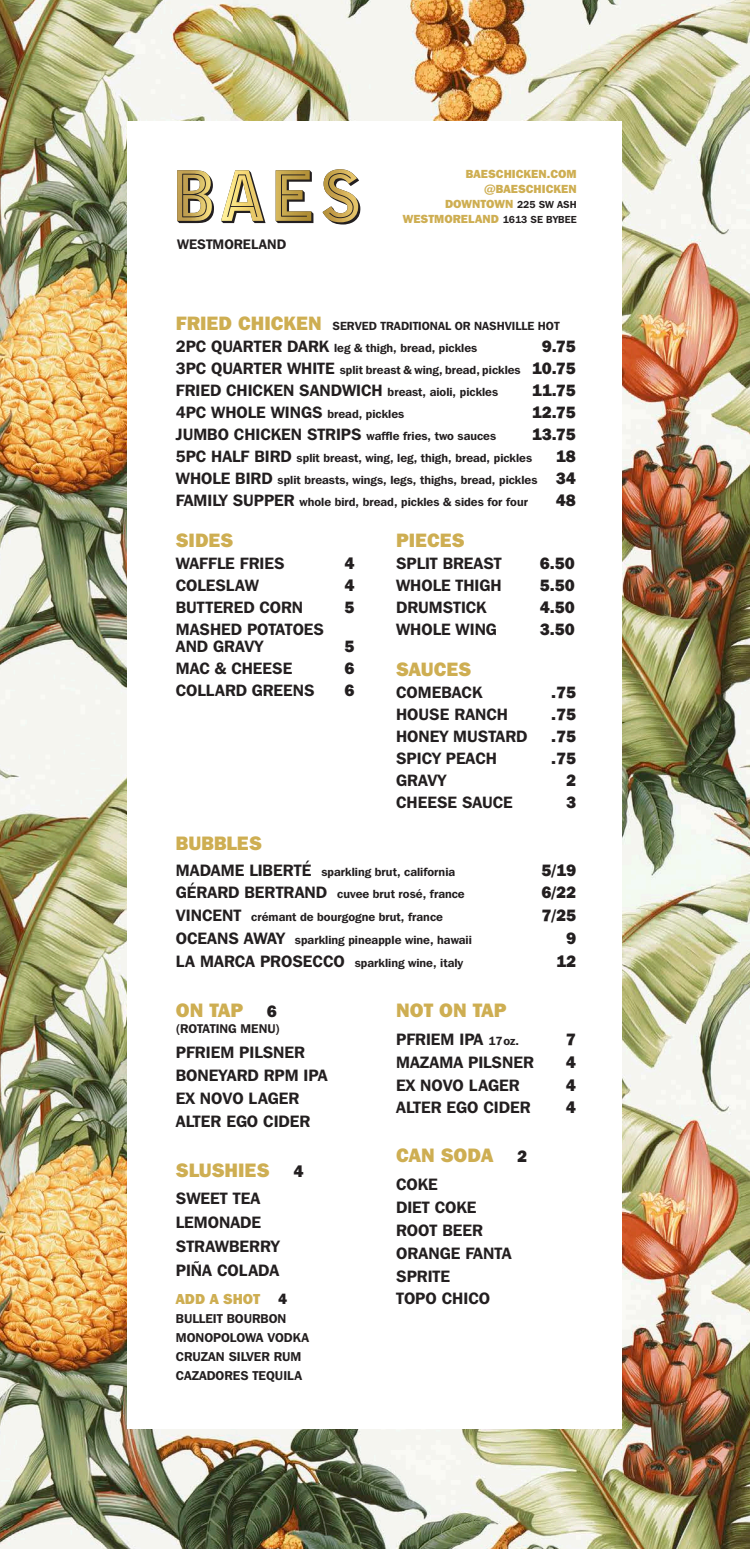
<style>
.page{position:relative;width:750px;height:1549px;background:#fff}
.page>*{position:absolute;margin:0;border:0;box-sizing:border-box;transform-origin:0 0}
.t1{font:800 19.31px "Franklin Gothic IT Cby BT";color:#ceae52}
.t2{font:800 19.25px "Franklin Gothic IT Cby BT";color:#ceae52}
.t3{font:600 16.38px/22.8px "Franklin Gothic IT Cby BT";color:#231f20}
.t4{font:800 16.38px "Franklin Gothic IT Cby BT";color:#231f20}
.t5{font:600 16.31px/17.2px "Franklin Gothic IT Cby BT";color:#231f20}
.t6{font:800 16.31px "Franklin Gothic IT Cby BT";color:#231f20}
.t7{font:800 14.38px "Franklin Gothic IT Cby BT";color:#ceae52}
.t8{font:600 13.75px "Franklin Gothic IT Cby BT";color:#231f20}
.t9{font:600 12.81px/18.9px "Franklin Gothic IT Cby BT";color:#231f20}
.t10{font:600 12.62px "Franklin Gothic IT Cby BT";color:#231f20}
.t11{font:600 11.81px "Franklin Gothic IT Cby BT";color:#231f20}
.t12{font:600 11.75px/22px "Franklin Gothic IT Cby BT";color:#231f20}
.t13{font:800 11.69px/15px "Franklin Gothic IT Cby BT";color:#ceae52;text-align:right}
.s1{font-weight:600;font-size:10.12px;color:#231f20}
.s2{font-weight:800;font-size:19.25px;color:#ceae52}
.s3{font-size:16.31px}
.s4{font-weight:800;font-size:16.31px}
.s5{font-size:11.75px}
.s6{font-size:16.38px}
.s7{font-size:16.38px;color:#231f20}
.s8{font-size:14.56px;color:#231f20}
.s9{font-size:11.81px}
</style>
<div class="page">
<img style="left:0;top:0;width:750px;height:1548px">
<div style="left:128px;top:121px;width:494px;height:1307px;background:#fff"></div>
<svg style="left:277px;top:222px;width:36px;height:1px"></svg>
<svg style="left:178px;top:222px;width:28px;height:1px"></svg>
<svg style="left:332px;top:179px;width:28px;height:45px"></svg>
<img style="left:177px;top:169px;width:181px;height:53px">
<p class="t8" style="left:177px;top:235px;width:110px">WESTMORELAND</p>
<p class="t13" style="left:403px;top:166px;width:175px">BAESCHICKEN.COM @BAESCHICKEN<br>DOWNTOWN <span class="s1">225 SW ASH<br></span>WESTMORELAND <span class="s1">1613 SE BYBEE</span></p>
<p class="t12" style="left:176px;top:314px;width:385px"><span class="s2">FRIED CHICKEN</span> SERVED TRADITIONAL OR NASHVILLE HOT<br><span class="s3">2PC QUARTER DARK</span> leg &amp; thigh, bread, pickles</p>
<h3 class="t6" style="left:541px;top:336px;width:36px">9.75</h3>
<p class="t12" style="left:176px;top:358px;width:401px"><span class="s3">3PC QUARTER WHITE</span> split breast &amp; wing, bread, pickles <span class="s4">10.75</span></p>
<h3 class="t5" style="left:176px;top:381px;width:324px">FRIED CHICKEN SANDWICH <span class="s5">breast, aioli, pickles</span></h3>
<h3 class="t6" style="left:531px;top:380px;width:46px">11.75</h3>
<h3 class="t5" style="left:176px;top:403px;width:230px">4PC WHOLE WINGS <span class="s5">bread, pickles</span></h3>
<h3 class="t6" style="left:531px;top:402px;width:46px">12.75</h3>
<p class="t12" style="left:176px;top:424px;width:322px"><span class="s3">JUMBO CHICKEN STRIPS</span> waffle fries, two sauces</p>
<h3 class="t6" style="left:531px;top:424px;width:46px">13.75</h3>
<p class="t12" style="left:176px;top:446px;width:358px"><span class="s3">5PC HALF BIRD</span> split breast, wing, leg, thigh, bread, pickles</p>
<h3 class="t6" style="left:556px;top:446px;width:22px">18</h3>
<p class="t12" style="left:176px;top:468px;width:401px"><span class="s3">WHOLE BIRD</span> split breasts, wings, legs, thighs, bread, pickles <span class="s4">34<br></span><span class="s3">FAMILY SUPPER</span> whole bird, bread, pickles &amp; sides for four</p>
<h3 class="t6" style="left:556px;top:490px;width:22px">48</h3>
<h2 class="t2" style="left:176px;top:528px;width:59px">SIDES</h2>
<h3 class="t5" style="left:176px;top:554px;width:110px">WAFFLE FRIES</h3>
<h3 class="t6" style="left:344px;top:553px;width:12px">4</h3>
<h3 class="t5" style="left:176px;top:576px;width:85px">COLESLAW</h3>
<h3 class="t6" style="left:344px;top:575px;width:12px">4</h3>
<h3 class="t5" style="left:176px;top:598px;width:129px">BUTTERED CORN</h3>
<h3 class="t6" style="left:344px;top:597px;width:12px">5</h3>
<h3 class="t5" style="left:176px;top:620px;width:150px">MASHED POTATOES<br>AND GRAVY</h3>
<h3 class="t6" style="left:344px;top:636px;width:12px">5</h3>
<h3 class="t5" style="left:176px;top:659px;width:118px">MAC &amp; CHEESE</h3>
<h3 class="t6" style="left:344px;top:658px;width:12px">6</h3>
<h3 class="t5" style="left:176px;top:681px;width:140px">COLLARD GREENS</h3>
<h3 class="t6" style="left:344px;top:680px;width:12px">6</h3>
<h2 class="t2" style="left:396px;top:528px;width:70px">PIECES</h2>
<h3 class="t5" style="left:396px;top:554px;width:107px">SPLIT BREAST</h3>
<h3 class="t6" style="left:539px;top:553px;width:37px">6.50</h3>
<h3 class="t5" style="left:396px;top:576px;width:107px">WHOLE THIGH</h3>
<h3 class="t6" style="left:539px;top:575px;width:37px">5.50</h3>
<h3 class="t5" style="left:396px;top:598px;width:92px">DRUMSTICK</h3>
<h3 class="t6" style="left:539px;top:597px;width:37px">4.50</h3>
<h3 class="t5" style="left:396px;top:620px;width:102px">WHOLE WING</h3>
<h3 class="t6" style="left:539px;top:619px;width:37px">3.50</h3>
<h2 class="t2" style="left:396px;top:657px;width:77px">SAUCES</h2>
<h3 class="t5" style="left:396px;top:683px;width:88px">COMEBACK</h3>
<h3 class="t6" style="left:551px;top:682px;width:27px">.75</h3>
<h3 class="t5" style="left:396px;top:705px;width:113px">HOUSE RANCH</h3>
<h3 class="t6" style="left:551px;top:704px;width:27px">.75</h3>
<h3 class="t5" style="left:396px;top:727px;width:133px">HONEY MUSTARD</h3>
<h3 class="t6" style="left:551px;top:726px;width:27px">.75</h3>
<h3 class="t5" style="left:396px;top:749px;width:102px">SPICY PEACH</h3>
<h3 class="t6" style="left:551px;top:748px;width:27px">.75</h3>
<h3 class="t5" style="left:396px;top:771px;width:52px">GRAVY</h3>
<h3 class="t6" style="left:566px;top:770px;width:12px">2</h3>
<h3 class="t5" style="left:396px;top:793px;width:118px">CHEESE SAUCE</h3>
<h3 class="t6" style="left:566px;top:792px;width:12px">3</h3>
<h1 class="t1" style="left:176px;top:831px;width:87px">BUBBLES</h1>
<p class="t11" style="left:176px;top:864px;width:281px"><span class="s6">MADAME LIBERTÉ</span> sparkling brut, california</p>
<h3 class="t4" style="left:541px;top:859px;width:36px">5/19</h3>
<p class="t11" style="left:176px;top:886px;width:290px"><span class="s6">GÉRARD BERTRAND</span> cuvee brut rosé, france</p>
<h3 class="t4" style="left:541px;top:882px;width:36px">6/22</h3>
<p class="t11" style="left:176px;top:909px;width:268px"><span class="s6">VINCENT</span> crémant de bourgogne brut, france</p>
<h3 class="t4" style="left:541px;top:905px;width:36px">7/25</h3>
<p class="t11" style="left:176px;top:932px;width:297px"><span class="s6">OCEANS AWAY</span> sparkling pineapple wine, hawaii</p>
<h3 class="t4" style="left:566px;top:927px;width:12px">9</h3>
<p class="t11" style="left:176px;top:955px;width:289px"><span class="s6">LA MARCA PROSECCO</span> sparkling wine, italy</p>
<h3 class="t4" style="left:556px;top:950px;width:22px">12</h3>
<h1 class="t1" style="left:176px;top:997px;width:103px">ON TAP <span class="s7">6</span></h1>
<p class="t10" style="left:176px;top:1020px;width:105px">(ROTATING MENU)</p>
<h3 class="t3" style="left:176px;top:1040px;width:153px">PFRIEM PILSNER<br>BONEYARD RPM IPA<br>EX NOVO LAGER<br>ALTER EGO CIDER</h3>
<h1 class="t1" style="left:176px;top:1157px;width:129px">SLUSHIES <span class="s7">4</span></h1>
<h3 class="t3" style="left:176px;top:1185px;width:105px;line-height:24.3px">SWEET TEA<br>LEMONADE<br>STRAWBERRY<br>PIÑA COLADA</h3>
<p class="t7" style="left:176px;top:1289px;width:113px">ADD A SHOT <span class="s8">4</span></p>
<p class="t9" style="left:176px;top:1309px;width:135px">BULLEIT BOURBON<br>MONOPOLOWA VODKA<br>CRUZAN SILVER RUM<br>CAZADORES TEQUILA</p>
<h1 class="t1" style="left:396px;top:997px;width:112px">NOT ON TAP</h1>
<h3 class="t3" style="left:396px;top:1027px;width:124px">PFRIEM IPA <span class="s9">17oz.</span></h3>
<h3 class="t4" style="left:566px;top:1028px;width:12px">7</h3>
<h3 class="t3" style="left:396px;top:1050px;width:139px">MAZAMA PILSNER</h3>
<h3 class="t4" style="left:566px;top:1051px;width:12px">4</h3>
<h3 class="t3" style="left:396px;top:1073px;width:125px">EX NOVO LAGER</h3>
<h3 class="t4" style="left:566px;top:1074px;width:12px">4</h3>
<h3 class="t3" style="left:396px;top:1096px;width:136px">ALTER EGO CIDER</h3>
<h3 class="t4" style="left:566px;top:1097px;width:12px">4</h3>
<h1 class="t1" style="left:396px;top:1143px;width:132px">CAN SODA <span class="s7">2</span></h1>
<h3 class="t3" style="left:396px;top:1173px;width:117px">COKE<br>DIET COKE<br>ROOT BEER<br>ORANGE FANTA<br>SPRITE<br>TOPO CHICO</h3>
</div>
